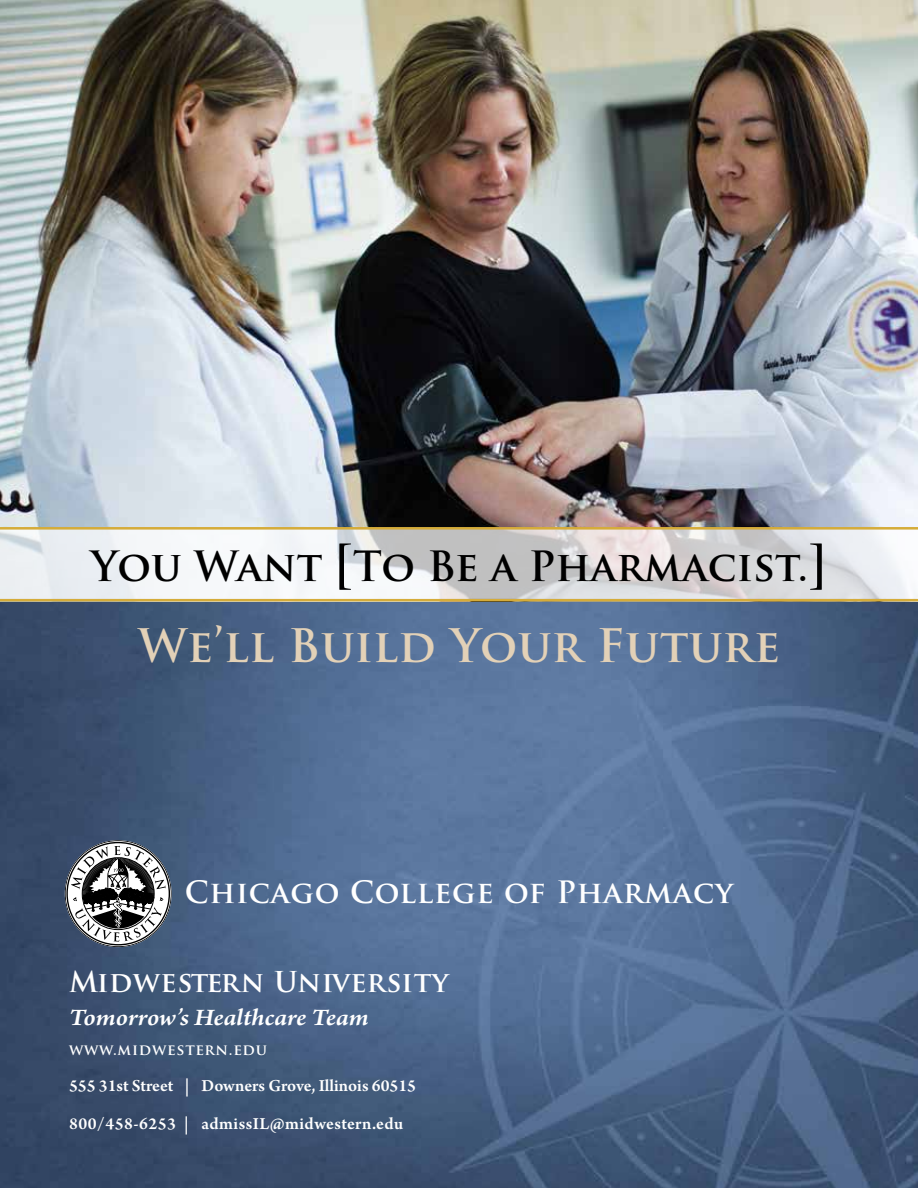
<style>
.page{position:relative;width:918px;height:1188px;background:#fff}
.page>*{position:absolute;margin:0;border:0;box-sizing:border-box;transform-origin:0 0}
.t1{font:700 45px "Trajan Pro";letter-spacing:.01em;color:#e3d1b7}
.t2{font:700 40.65px "Trajan Pro";color:#000}
.t3{font:700 30px "Trajan Pro";letter-spacing:.025em;color:#fff}
.t4{font:700 28.05px "Trajan Pro";letter-spacing:.015em;color:#fff}
.t5{font:italic 600 24.9px "Arno Pro";letter-spacing:-.01em;color:#fff;scale:1.1 1}
.t6{font:600 17.85px/37.3px "Arno Pro";letter-spacing:.005em;color:#fff}
.t7{font:700 15px "Trajan Pro";letter-spacing:.05em;color:#fff}
.s1{font-size:53.4px}
</style>
<div class="page">
<img style="left:0;top:601px;width:918px;height:587px">
<img style="left:0;top:0;width:918px;height:527px">
<svg style="left:0;top:530px;width:918px;height:69px"></svg>
<hr style="left:0;top:527px;width:918px;height:3px;background:#d5ac3a">
<hr style="left:0;top:599px;width:918px;height:2px;background:#d5ac3a">
<svg style="left:65px;top:840px;width:107px;height:107px"></svg>
<svg style="left:71px;top:846px;width:95px;height:96px"></svg>
<h2 class="t2" style="left:91px;top:541px;width:738px">You Want <span class="s1">[</span>To Be a Pharmacist.<span class="s1">]</span></h2>
<h1 class="t1" style="left:138px;top:618px;width:643px">We’ll Build Your Future</h1>
<h3 class="t3" style="left:185px;top:874px;width:550px">Chicago College of Pharmacy</h3>
<h3 class="t4" style="left:69px;top:964px;width:381px">Midwestern University</h3>
<h3 class="t5" style="left:69px;top:1003px;width:274px">Tomorrow’s Healthcare Team</h3>
<p class="t7" style="left:69px;top:1041px;width:200px">www.midwestern.edu</p>
<p class="t6" style="left:69px;top:1068px;width:349px">555 31st Street | Downers Grove, Illinois 60515<br>800/458-6253 | admissIL@midwestern.edu</p>
</div>
